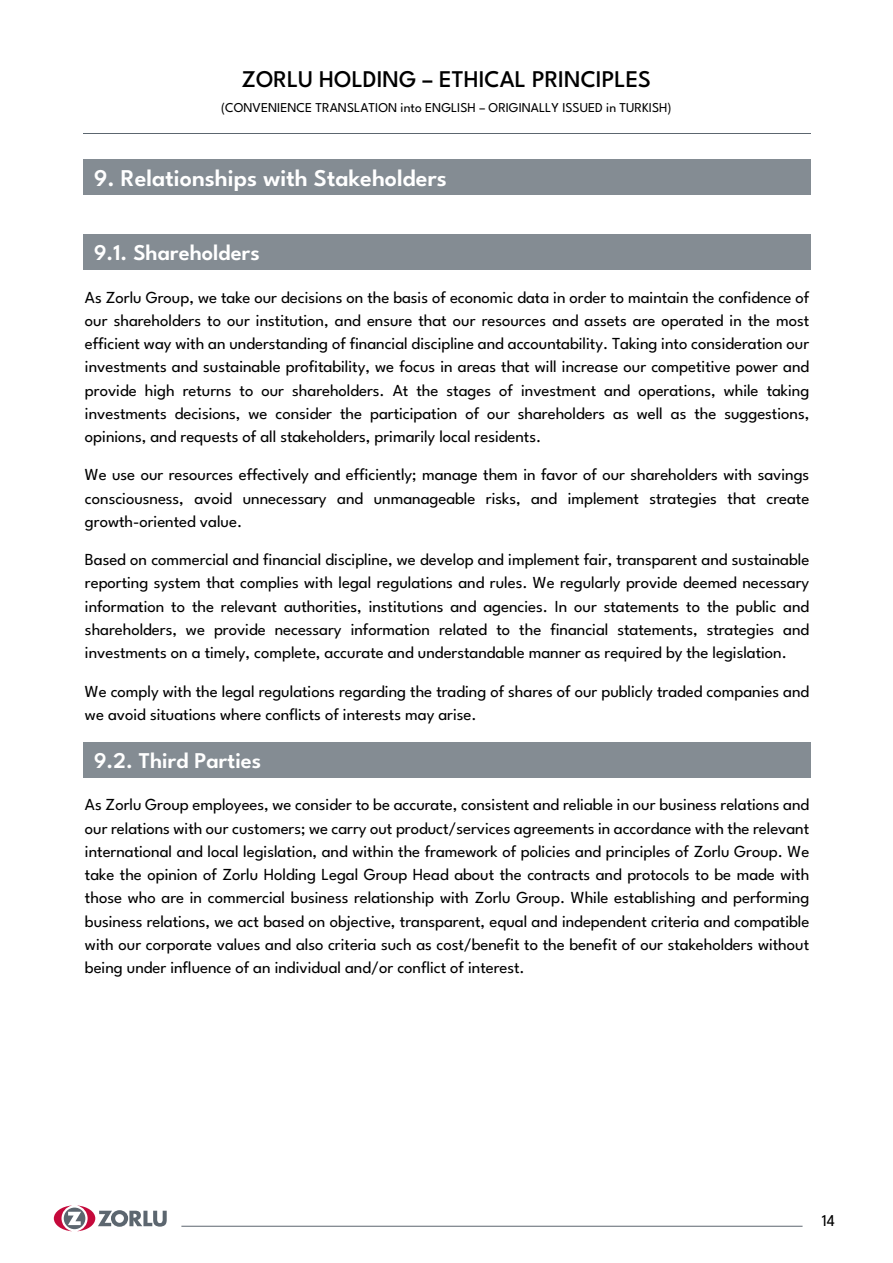
<style>
.page{position:relative;width:893px;height:1263px;background:#fff}
.page>*{position:absolute;margin:0;border:0;box-sizing:border-box;transform-origin:0 0}
.t1{font:600 24px "League Spartan";color:#fff}
.t2{font:500 24px "League Spartan";color:#000}
.t3{font:600 22.5px "League Spartan";color:#fff}
.t4{font:16.8px/23.2px "League Spartan";letter-spacing:-.005em;color:#000;text-align:justify}
.t5{font:16.5px "League Spartan";color:#000}
.t6{font:13.5px "League Spartan";color:#000}
</style>
<div class="page">
<svg style="left:54px;top:1205px;width:113px;height:26px"></svg>
<hr style="left:181px;top:1226px;width:622px;height:1px;background:#5c666f">
<div style="left:83px;top:160px;width:727px;height:35px;background:#848c93"></div>
<div style="left:83px;top:234px;width:727px;height:36px;background:#848c93"></div>
<div style="left:83px;top:742px;width:727px;height:35px;background:#848c93"></div>
<hr style="left:83px;top:133px;width:727px;height:1px;background:#5c666f">
<h1 class="t2" style="left:242px;top:61px;width:411px">ZORLU HOLDING – ETHICAL PRINCIPLES</h1>
<p class="t6" style="left:221px;top:98px;width:452px">(CONVENIENCE TRANSLATION into ENGLISH – ORIGINALLY ISSUED in TURKISH)</p>
<h1 class="t1" style="left:94px;top:160px;width:354px">9. Relationships with Stakeholders</h1>
<h2 class="t3" style="left:94px;top:236px;width:167px">9.1. Shareholders</h2>
<p class="t4" style="left:85px;top:284px;width:726px">As Zorlu Group, we take our decisions on the basis of economic data in order to maintain the confidence of our shareholders to our institution, and ensure that our resources and assets are operated in the most efficient way with an understanding of financial discipline and accountability. Taking into consideration our investments and sustainable profitability, we focus in areas that will increase our competitive power and provide high returns to our shareholders. At the stages of investment and operations, while taking investments decisions, we consider the participation of our shareholders as well as the suggestions, opinions, and requests of all stakeholders, primarily local residents.</p>
<p class="t4" style="left:85px;top:462px;width:726px">We use our resources effectively and efficiently; manage them in favor of our shareholders with savings consciousness, avoid unnecessary and unmanageable risks, and implement strategies that create growth-oriented value.</p>
<p class="t4" style="left:85px;top:547px;width:726px">Based on commercial and financial discipline, we develop and implement fair, transparent and sustainable reporting system that complies with legal regulations and rules. We regularly provide deemed necessary information to the relevant authorities, institutions and agencies. In our statements to the public and shareholders, we provide necessary information related to the financial statements, strategies and investments on a timely, complete, accurate and understandable manner as required by the legislation.</p>
<p class="t4" style="left:85px;top:678px;width:726px">We comply with the legal regulations regarding the trading of shares of our publicly traded companies and we avoid situations where conflicts of interests may arise.</p>
<h2 class="t3" style="left:94px;top:744px;width:169px">9.2. Third Parties</h2>
<p class="t4" style="left:85px;top:792px;width:726px">As Zorlu Group employees, we consider to be accurate, consistent and reliable in our business relations and our relations with our customers; we carry out product/services agreements in accordance with the relevant international and local legislation, and within the framework of policies and principles of Zorlu Group. We take the opinion of Zorlu Holding Legal Group Head about the contracts and protocols to be made with those who are in commercial business relationship with Zorlu Group. While establishing and performing business relations, we act based on objective, transparent, equal and independent criteria and compatible with our corporate values and also criteria such as cost/benefit to the benefit of our stakeholders without being under influence of an individual and/or conflict of interest.</p>
<p class="t5" style="left:822px;top:1209px;width:15px">14</p>
</div>
